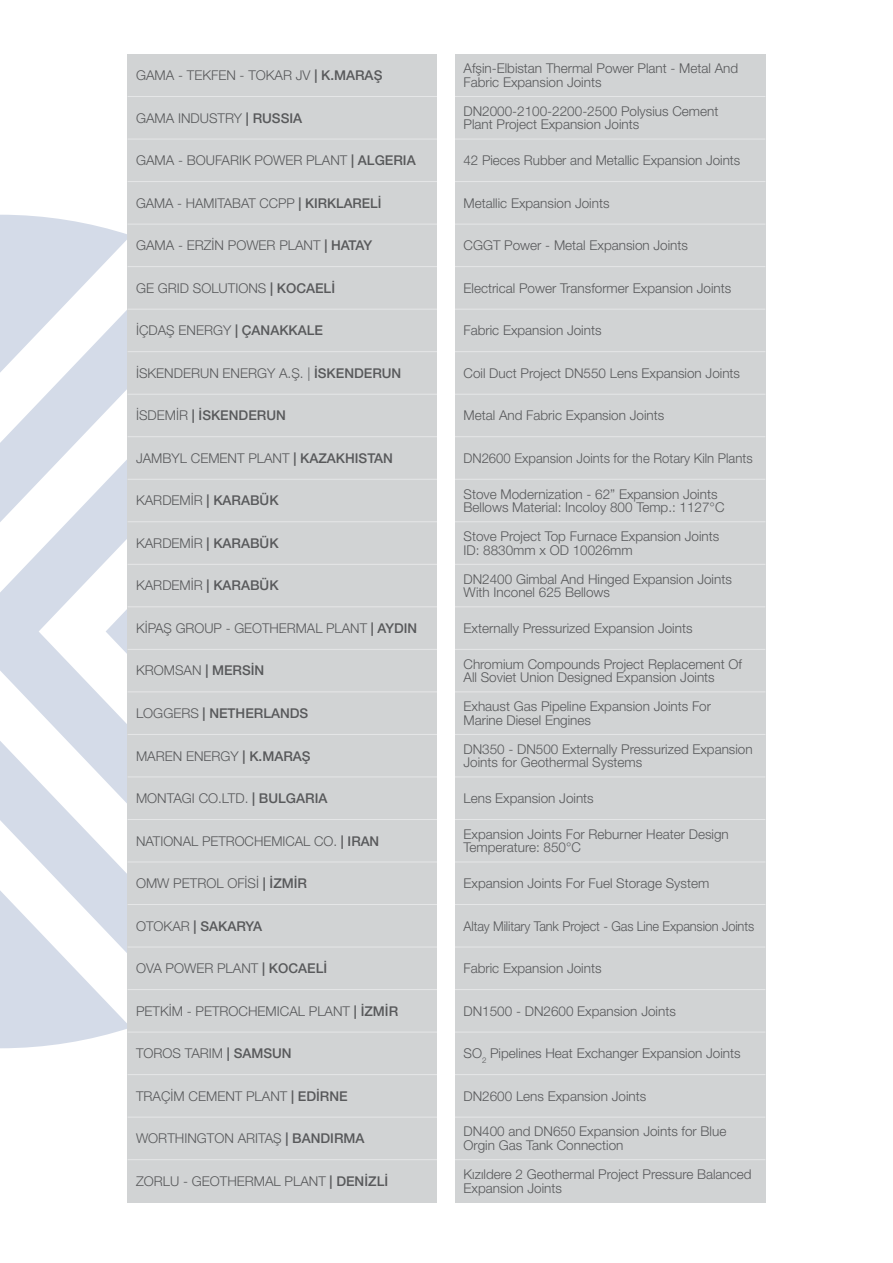
<style>
.page{position:relative;width:893px;height:1263px;background:#fff}
.page>*{position:absolute;margin:0;border:0;box-sizing:border-box;transform-origin:0 0}
.t1{font:300 13.5px/13.5px "Helvetica Neue LT Pro";color:#58595b}
.t2{font:500 13.5px "Helvetica Neue LT Pro";color:#58595b}
.t3{font:300 13.5px "Helvetica Neue LT Pro";color:#58595b;scale:.95 1}
.s1{font-weight:500}
.s2{font-weight:300}
</style>
<div class="page">
<svg style="left:0;top:215px;width:128px;height:833px;fill:#d4dbe8"></svg>
<div style="left:128px;top:54px;width:310px;height:1148px;background:#d1d3d4"></div>
<div style="left:455px;top:54px;width:310px;height:1148px;background:#d1d3d4"></div>
<hr style="left:128px;top:96px;width:318px;height:1px;background:#e6e7e8">
<hr style="left:446px;top:96px;width:319px;height:1px;background:#e6e7e8">
<hr style="left:128px;top:139px;width:318px;height:1px;background:#e6e7e8">
<hr style="left:446px;top:139px;width:319px;height:1px;background:#e6e7e8">
<hr style="left:128px;top:181px;width:318px;height:1px;background:#e6e7e8">
<hr style="left:446px;top:181px;width:319px;height:1px;background:#e6e7e8">
<hr style="left:128px;top:224px;width:318px;height:1px;background:#e6e7e8">
<hr style="left:446px;top:224px;width:319px;height:1px;background:#e6e7e8">
<hr style="left:128px;top:266px;width:318px;height:1px;background:#e6e7e8">
<hr style="left:446px;top:266px;width:319px;height:1px;background:#e6e7e8">
<hr style="left:128px;top:309px;width:318px;height:1px;background:#e6e7e8">
<hr style="left:446px;top:309px;width:319px;height:1px;background:#e6e7e8">
<hr style="left:128px;top:351px;width:318px;height:1px;background:#e6e7e8">
<hr style="left:446px;top:351px;width:319px;height:1px;background:#e6e7e8">
<hr style="left:128px;top:394px;width:318px;height:1px;background:#e6e7e8">
<hr style="left:446px;top:394px;width:319px;height:1px;background:#e6e7e8">
<hr style="left:128px;top:436px;width:318px;height:1px;background:#e6e7e8">
<hr style="left:446px;top:436px;width:319px;height:1px;background:#e6e7e8">
<hr style="left:128px;top:479px;width:318px;height:1px;background:#e6e7e8">
<hr style="left:446px;top:479px;width:319px;height:1px;background:#e6e7e8">
<hr style="left:128px;top:521px;width:318px;height:1px;background:#e6e7e8">
<hr style="left:446px;top:521px;width:319px;height:1px;background:#e6e7e8">
<hr style="left:128px;top:564px;width:318px;height:1px;background:#e6e7e8">
<hr style="left:446px;top:564px;width:319px;height:1px;background:#e6e7e8">
<hr style="left:128px;top:607px;width:318px;height:1px;background:#e6e7e8">
<hr style="left:446px;top:607px;width:319px;height:1px;background:#e6e7e8">
<hr style="left:128px;top:649px;width:318px;height:1px;background:#e6e7e8">
<hr style="left:446px;top:649px;width:319px;height:1px;background:#e6e7e8">
<hr style="left:128px;top:692px;width:318px;height:1px;background:#e6e7e8">
<hr style="left:446px;top:692px;width:319px;height:1px;background:#e6e7e8">
<hr style="left:128px;top:734px;width:318px;height:1px;background:#e6e7e8">
<hr style="left:446px;top:734px;width:319px;height:1px;background:#e6e7e8">
<hr style="left:128px;top:777px;width:318px;height:1px;background:#e6e7e8">
<hr style="left:446px;top:777px;width:319px;height:1px;background:#e6e7e8">
<hr style="left:128px;top:819px;width:318px;height:1px;background:#e6e7e8">
<hr style="left:446px;top:819px;width:319px;height:1px;background:#e6e7e8">
<hr style="left:128px;top:862px;width:318px;height:1px;background:#e6e7e8">
<hr style="left:446px;top:862px;width:319px;height:1px;background:#e6e7e8">
<hr style="left:128px;top:904px;width:318px;height:1px;background:#e6e7e8">
<hr style="left:446px;top:904px;width:319px;height:1px;background:#e6e7e8">
<hr style="left:128px;top:947px;width:318px;height:1px;background:#e6e7e8">
<hr style="left:446px;top:947px;width:319px;height:1px;background:#e6e7e8">
<hr style="left:128px;top:989px;width:318px;height:1px;background:#e6e7e8">
<hr style="left:446px;top:989px;width:319px;height:1px;background:#e6e7e8">
<hr style="left:128px;top:1032px;width:318px;height:1px;background:#e6e7e8">
<hr style="left:446px;top:1032px;width:319px;height:1px;background:#e6e7e8">
<hr style="left:128px;top:1074px;width:318px;height:1px;background:#e6e7e8">
<hr style="left:446px;top:1074px;width:319px;height:1px;background:#e6e7e8">
<hr style="left:128px;top:1117px;width:318px;height:1px;background:#e6e7e8">
<hr style="left:446px;top:1117px;width:319px;height:1px;background:#e6e7e8">
<hr style="left:128px;top:1159px;width:318px;height:1px;background:#e6e7e8">
<hr style="left:446px;top:1159px;width:319px;height:1px;background:#e6e7e8">
<div style="left:438px;top:51px;width:17px;height:1212px;background:#fff"></div>
<p class="t1" style="left:136px;top:68px;width:248px">GAMA - TEKFEN - TOKAR JV <span class="s1">| K.MARAŞ</span></p>
<p class="t1" style="left:463px;top:61px;width:276px">Afşin-Elbistan Thermal Power Plant - Metal And<br>Fabric Expansion Joints</p>
<p class="t1" style="left:136px;top:111px;width:168px">GAMA INDUSTRY <span class="s1">| RUSSIA</span></p>
<p class="t1" style="left:463px;top:104px;width:256px">DN2000-2100-2200-2500 Polysius Cement<br>Plant Project Expansion Joints</p>
<p class="t1" style="left:136px;top:153px;width:281px">GAMA - BOUFARIK POWER PLANT <span class="s1">| ALGERIA</span></p>
<p class="t1" style="left:463px;top:153px;width:278px">42 Pieces Rubber and Metallic Expansion Joints</p>
<p class="t1" style="left:136px;top:196px;width:247px">GAMA - HAMITABAT CCPP <span class="s1">| KIRKLARELİ</span></p>
<p class="t1" style="left:463px;top:196px;width:148px">Metallic Expansion Joints</p>
<p class="t1" style="left:136px;top:238px;width:238px">GAMA - ERZİN POWER PLANT <span class="s1">| HATAY</span></p>
<p class="t1" style="left:463px;top:238px;width:226px">CGGT Power - Metal Expansion Joints</p>
<p class="t1" style="left:136px;top:281px;width:201px">GE GRID SOLUTIONS <span class="s1">| KOCAELİ</span></p>
<p class="t1" style="left:463px;top:281px;width:269px">Electrical Power Transformer Expansion Joints</p>
<p class="t1" style="left:136px;top:323px;width:189px">İÇDAŞ ENERGY <span class="s1">| ÇANAKKALE</span></p>
<p class="t1" style="left:463px;top:323px;width:140px">Fabric Expansion Joints</p>
<p class="t1" style="left:136px;top:366px;width:267px">İSKENDERUN ENERGY A.Ş. | <span class="s1">İSKENDERUN</span></p>
<p class="t1" style="left:463px;top:366px;width:278px">Coil Duct Project DN550 Lens Expansion Joints</p>
<p class="t2" style="left:136px;top:407px;width:151px"><span class="s2">İSDEMİR</span> | İSKENDERUN</p>
<p class="t1" style="left:463px;top:408px;width:202px">Metal And Fabric Expansion Joints</p>
<p class="t1" style="left:136px;top:451px;width:258px">JAMBYL CEMENT PLANT <span class="s1">| KAZAKHISTAN</span></p>
<p class="t1" style="left:463px;top:451px;width:291px">DN2600 Expansion Joints for the Rotary Kiln Plants</p>
<p class="t1" style="left:136px;top:493px;width:144px">KARDEMİR <span class="s1">| KARABÜK</span></p>
<p class="t1" style="left:463px;top:487px;width:263px">Stove Modernization - 62” Expansion Joints<br>Bellows Material: Incoloy 800 Temp.: 1127°C</p>
<p class="t1" style="left:136px;top:536px;width:144px">KARDEMİR <span class="s1">| KARABÜK</span></p>
<p class="t1" style="left:463px;top:529px;width:257px">Stove Project Top Furnace Expansion Joints<br>ID: 8830mm x OD 10026mm</p>
<p class="t1" style="left:136px;top:578px;width:144px">KARDEMİR <span class="s1">| KARABÜK</span></p>
<p class="t1" style="left:463px;top:572px;width:270px">DN2400 Gimbal And Hinged Expansion Joints<br>With Inconel 625 Bellows</p>
<p class="t1" style="left:136px;top:621px;width:282px">KİPAŞ GROUP - GEOTHERMAL PLANT <span class="s1">| AYDIN</span></p>
<p class="t1" style="left:463px;top:621px;width:231px">Externally Pressurized Expansion Joints</p>
<p class="t1" style="left:136px;top:664px;width:130px">KROMSAN <span class="s1">| MERSİN</span></p>
<p class="t1" style="left:463px;top:657px;width:280px">Chromium Compounds Project Replacement Of<br>All Soviet Union Designed Expansion Joints</p>
<p class="t2" style="left:136px;top:705px;width:174px"><span class="s2">LOGGERS</span> | NETHERLANDS</p>
<p class="t1" style="left:463px;top:699px;width:249px">Exhaust Gas Pipeline Expansion Joints For<br>Marine Diesel Engines</p>
<p class="t1" style="left:136px;top:749px;width:176px">MAREN ENERGY <span class="s1">| K.MARAŞ</span></p>
<p class="t1" style="left:463px;top:742px;width:291px">DN350 - DN500 Externally Pressurized Expansion<br>Joints for Geothermal Systems</p>
<p class="t1" style="left:136px;top:791px;width:193px">MONTAGI CO.LTD. <span class="s1">| BULGARIA</span></p>
<p class="t1" style="left:463px;top:791px;width:132px">Lens Expansion Joints</p>
<p class="t1" style="left:136px;top:834px;width:245px">NATIONAL PETROCHEMICAL CO. <span class="s1">| IRAN</span></p>
<p class="t1" style="left:463px;top:827px;width:267px">Expansion Joints For Reburner Heater Design<br>Temperature: 850°C</p>
<p class="t1" style="left:136px;top:876px;width:173px">OMW PETROL OFİSİ <span class="s1">| İZMİR</span></p>
<p class="t1" style="left:463px;top:876px;width:247px">Expansion Joints For Fuel Storage System</p>
<p class="t2" style="left:136px;top:918px;width:128px"><span class="s2">OTOKAR</span> | SAKARYA</p>
<p class="t3" style="left:463px;top:917px;width:308px">Altay Military Tank Project - Gas Line Expansion Joints</p>
<p class="t1" style="left:136px;top:961px;width:193px">OVA POWER PLANT <span class="s1">| KOCAELİ</span></p>
<p class="t1" style="left:463px;top:961px;width:140px">Fabric Expansion Joints</p>
<p class="t1" style="left:136px;top:1004px;width:264px">PETKİM - PETROCHEMICAL PLANT <span class="s1">| İZMİR</span></p>
<p class="t1" style="left:463px;top:1004px;width:214px">DN1500 - DN2600 Expansion Joints</p>
<p class="t1" style="left:136px;top:1046px;width:157px">TOROS TARIM <span class="s1">| SAMSUN</span></p>
<p class="t1" style="left:463px;top:1046px;width:279px">SO<sub>2</sub> Pipelines Heat Exchanger Expansion Joints</p>
<p class="t1" style="left:136px;top:1089px;width:213px">TRAÇİM CEMENT PLANT <span class="s1">| EDİRNE</span></p>
<p class="t1" style="left:463px;top:1089px;width:184px">DN2600 Lens Expansion Joints</p>
<p class="t1" style="left:136px;top:1131px;width:230px">WORTHINGTON ARITAŞ <span class="s1">| BANDIRMA</span></p>
<p class="t1" style="left:463px;top:1124px;width:264px">DN400 and DN650 Expansion Joints for Blue<br>Orgin Gas Tank Connection</p>
<p class="t1" style="left:136px;top:1174px;width:254px">ZORLU - GEOTHERMAL PLANT <span class="s1">| DENİZLİ</span></p>
<p class="t1" style="left:463px;top:1167px;width:290px">Kızıldere 2 Geothermal Project Pressure Balanced<br>Expansion Joints</p>
</div>
